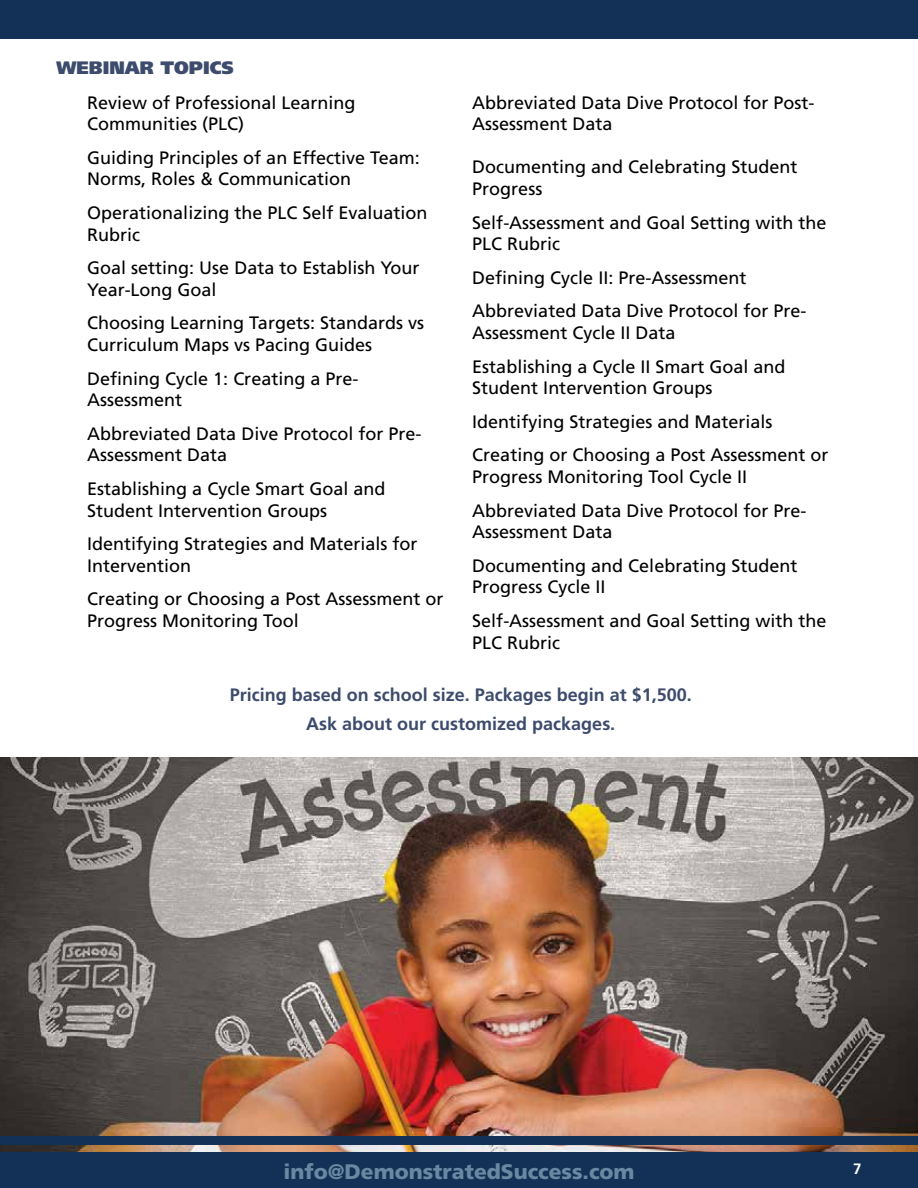
<style>
.page{position:relative;width:918px;height:1188px;background:#fff}
.page>*{position:absolute;margin:0;border:0;box-sizing:border-box;transform-origin:0 0}
.t1{font:900 21px "Frutiger";color:#6789a2}
.t2{font:18px/21.6px "Frutiger";color:#000}
.t3{font:700 18px/28.5px "Frutiger";color:#3d4b6c;text-align:center}
.t4{font:900 18px "Frutiger";color:#3d4b6c}
.t5{font:700 15px "Frutiger";color:#fff}
</style>
<div class="page">
<img style="left:0;top:758px;width:918px;height:394px">
<div style="left:0;top:0;width:918px;height:39px;background:#133156"></div>
<div style="left:0;top:1136px;width:918px;height:9px;background:#133156"></div>
<div style="left:0;top:1152px;width:918px;height:36px;background:#133156"></div>
<p class="t4" style="left:57px;top:57px;width:179px">WEBINAR TOPICS</p>
<p class="t2" style="left:87px;top:92px;width:270px">Review of Professional Learning<br>Communities (PLC)</p>
<p class="t2" style="left:87px;top:147px;width:334px">Guiding Principles of an Effective Team:<br>Norms, Roles &amp; Communication</p>
<p class="t2" style="left:87px;top:202px;width:342px">Operationalizing the PLC Self Evaluation<br>Rubric</p>
<p class="t2" style="left:87px;top:257px;width:334px">Goal setting: Use Data to Establish Your<br>Year-Long Goal</p>
<p class="t2" style="left:87px;top:312px;width:338px">Choosing Learning Targets: Standards vs<br>Curriculum Maps vs Pacing Guides</p>
<p class="t2" style="left:87px;top:368px;width:273px">Defining Cycle 1: Creating a Pre-<br>Assessment</p>
<p class="t2" style="left:87px;top:423px;width:336px">Abbreviated Data Dive Protocol for Pre-<br>Assessment Data</p>
<p class="t2" style="left:87px;top:478px;width:300px">Establishing a Cycle Smart Goal and<br>Student Intervention Groups</p>
<p class="t2" style="left:87px;top:533px;width:332px">Identifying Strategies and Materials for<br>Intervention</p>
<p class="t2" style="left:87px;top:588px;width:358px">Creating or Choosing a Post Assessment or<br>Progress Monitoring Tool</p>
<p class="t2" style="left:472px;top:92px;width:344px">Abbreviated Data Dive Protocol for Post-<br>Assessment Data</p>
<p class="t2" style="left:472px;top:156px;width:327px">Documenting and Celebrating Student<br>Progress</p>
<p class="t2" style="left:472px;top:212px;width:356px">Self-Assessment and Goal Setting with the<br>PLC Rubric</p>
<p class="t2" style="left:472px;top:261px;width:336px;line-height:33.6px">Defining Cycle II: Pre-Assessment<br>Abbreviated Data Dive Protocol for Pre-</p>
<p class="t2" style="left:472px;top:316px;width:315px;line-height:33.6px">Assessment Cycle II Data<br>Establishing a Cycle II Smart Goal and</p>
<p class="t2" style="left:472px;top:371px;width:358px;line-height:33.6px">Student Intervention Groups<br>Identifying Strategies and Materials<br>Creating or Choosing a Post Assessment or</p>
<p class="t2" style="left:472px;top:460px;width:336px;line-height:33.6px">Progress Monitoring Tool Cycle II<br>Abbreviated Data Dive Protocol for Pre-</p>
<p class="t2" style="left:472px;top:515px;width:327px;line-height:33.6px">Assessment Data<br>Documenting and Celebrating Student</p>
<p class="t2" style="left:472px;top:570px;width:356px;line-height:33.6px">Progress Cycle II<br>Self-Assessment and Goal Setting with the</p>
<p class="t2" style="left:472px;top:632px;width:90px">PLC Rubric</p>
<p class="t3" style="left:230px;top:681px;width:464px">Pricing based on school size. Packages begin at $1,500.<br>Ask about our customized packages.</p>
<p class="t1" style="left:283px;top:1159px;width:353px">info@DemonstratedSuccess.com</p>
<p class="t5" style="left:853px;top:1160px;width:10px">7</p>
</div>
